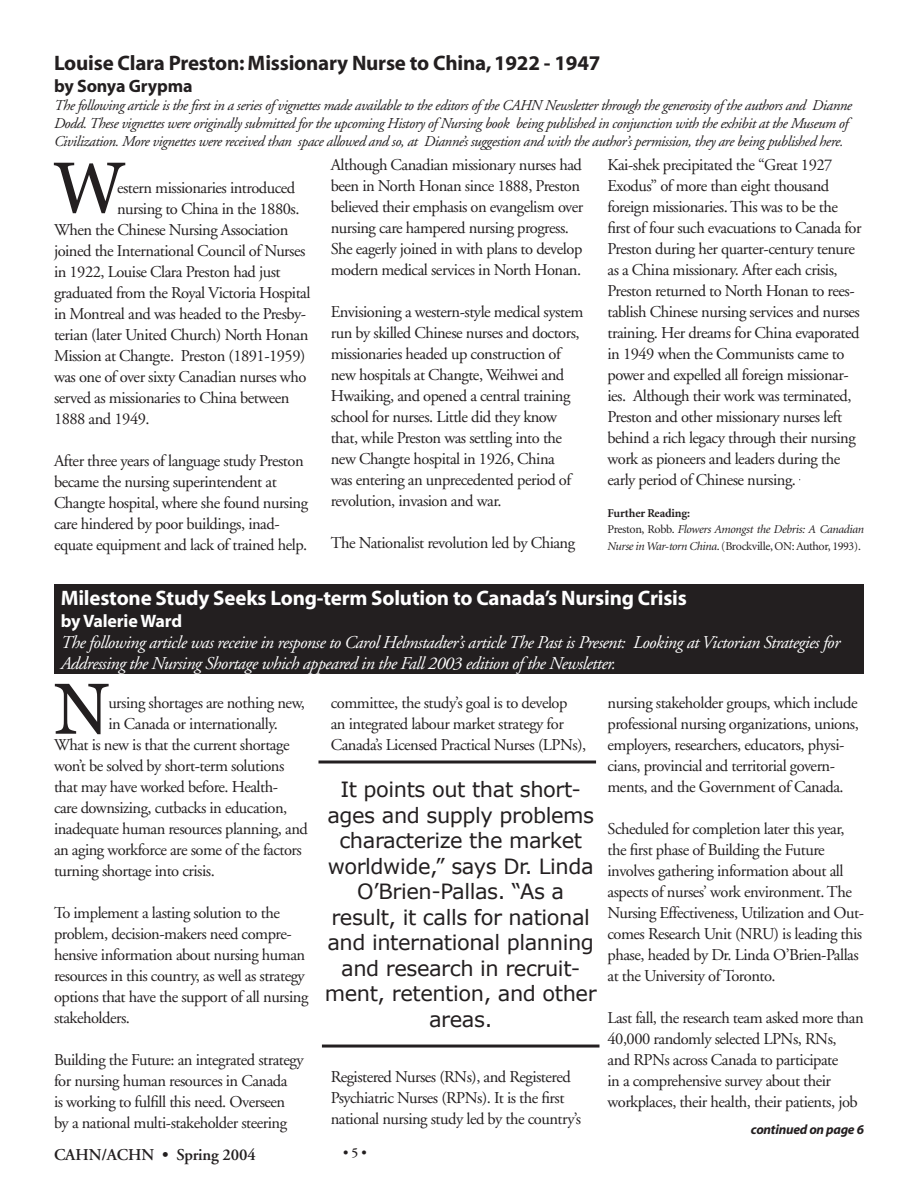
<style>
.page{position:relative;width:918px;height:1188px;background:#fff}
.page>*{position:absolute;margin:0;border:0;box-sizing:border-box;transform-origin:0 0}
.AR_Body_Text{font:72px "Georgia";color:#231f20}
.Paragraph_Style_1{font:21px/25.5px "Verdana";letter-spacing:-.02em;color:#231f20;text-align:center}
.Column_Headline{font:700 21px "Myriad";letter-spacing:-.01em;color:#fff}
.Column_Headline-2{font:700 21px "Myriad";letter-spacing:-.01em;color:#231f20}
.AR_Body_Text-2{font:italic 18px/21px "Adobe Garamond";letter-spacing:-.03em;color:#fff}
.Column_Headline-3{font:700 18px "Myriad";letter-spacing:-.01em;color:#fff}
.Column_Headline-4{font:700 18px "Myriad";letter-spacing:-.01em;color:#231f20}
.AR_Body_Text-3{font:16.5px/21px "Adobe Garamond";letter-spacing:-.03em;color:#231f20}
.t1{font:600 16.5px "Adobe Garamond";letter-spacing:-.01em;color:#231f20}
.AR_Body_Text-4{font:italic 15px/18px "Adobe Garamond";letter-spacing:-.03em;color:#231f20}
.header1{font:italic 700 13.5px "Myriad";letter-spacing:-.02em;color:#231f20}
.t2{font:600 13.5px "Adobe Garamond";color:#231f20}
.ConfText{font:italic 12px/16.5px "Minion";letter-spacing:-.025em;color:#231f20}
.ConfText-2{font:700 12px "Minion";letter-spacing:-.01em;color:#231f20}
.s1{font-style:normal}
</style>
<div class="page">
<div style="left:54px;top:584px;width:810px;height:90px;background:#231f20"></div>
<hr style="left:322px;top:1045px;width:277px;height:3px;background:#231f20">
<hr style="left:319px;top:761px;width:277px;height:3px;background:#231f20">
<p class="Column_Headline-2" style="left:54px;top:52px;width:548px">Louise Clara Preston: Missionary Nurse to China, 1922 - 1947</p>
<p class="Column_Headline-4" style="left:54px;top:77px;width:140px">by Sonya Grypma</p>
<p class="AR_Body_Text-4" style="left:54px;top:97px;width:800px">The following article is the first in a series of vignettes made available to the editors of the CAHN Newsletter through the generosity of the authors and Dianne<br>Dodd. These vignettes were originally submitted for the upcoming History of Nursing book being published in conjunction with the exhibit at the Museum of<br>Civilization. More vignettes were received than space allowed and so, at Dianne’s suggestion and with the author’s permission, they are being published here.</p>
<p class="AR_Body_Text" style="left:54px;top:147px;width:72px">W</p>
<p class="AR_Body_Text-3" style="left:117px;top:177px;width:180px">estern missionaries introduced</p>
<p class="AR_Body_Text-3" style="left:117px;top:198px;width:184px">nursing to China in the 1880s.</p>
<p class="AR_Body_Text-3" style="left:54px;top:219px;width:236px">When the Chinese Nursing Association</p>
<p class="AR_Body_Text-3" style="left:54px;top:240px;width:253px">joined the International Council of Nurses</p>
<p class="AR_Body_Text-3" style="left:54px;top:261px;width:228px">in 1922, Louise Clara Preston had just</p>
<p class="AR_Body_Text-3" style="left:54px;top:282px;width:258px">graduated from the Royal Victoria Hospital</p>
<p class="AR_Body_Text-3" style="left:54px;top:303px;width:254px">in Montreal and was headed to the Presby-</p>
<p class="AR_Body_Text-3" style="left:54px;top:324px;width:256px">terian (later United Church) North Honan</p>
<p class="AR_Body_Text-3" style="left:54px;top:345px;width:253px">Mission at Changte. Preston (1891-1959)</p>
<p class="AR_Body_Text-3" style="left:54px;top:366px;width:254px">was one of over sixty Canadian nurses who</p>
<p class="AR_Body_Text-3" style="left:54px;top:387px;width:237px">served as missionaries to China between</p>
<p class="AR_Body_Text-3" style="left:54px;top:408px;width:97px">1888 and 1949.</p>
<p class="AR_Body_Text-3" style="left:54px;top:450px;width:256px">After three years of language study Preston became the nursing superintendent at Changte hospital, where she found nursing care hindered by poor buildings, inad&shy;equate equipment and lack of trained help.</p>
<p class="AR_Body_Text-3" style="left:331px;top:155px;width:254px">Although Canadian missionary nurses had been in North Honan since 1888, Preston believed their emphasis on evangelism over nursing care hampered nursing progress.<br>She eagerly joined in with plans to develop modern medical services in North Honan.</p>
<p class="AR_Body_Text-3" style="left:331px;top:302px;width:254px">Envisioning a western-style medical system run by skilled Chinese nurses and doctors, missionaries headed up construction of new hospitals at Changte, Weihwei and Hwaiking, and opened a central training school for nurses. Little did they know that, while Preston was settling into the new Changte hospital in 1926, China<br>was entering an unprecedented period of revolution, invasion and war.</p>
<p class="AR_Body_Text-3" style="left:331px;top:533px;width:246px">The Nationalist revolution led by Chiang</p>
<p class="AR_Body_Text-3" style="left:608px;top:155px;width:256px">Kai-shek precipitated the “Great 1927<br>Exodus” of more than eight thousand foreign missionaries. This was to be the first of four such evacuations to Canada for Preston during her quarter-century tenure as a China missionary. After each crisis, Preston returned to North Honan to rees&shy;tablish Chinese nursing services and nurses training. Her dreams for China evaporated in 1949 when the Communists came to power and expelled all foreign missionar&shy;ies. Although their work was terminated, Preston and other missionary nurses left behind a rich legacy through their nursing work as pioneers and leaders during the early period of Chinese nursing.</p>
<p class="ConfText-2" style="left:608px;top:507px;width:84px">Further Reading:</p>
<p class="ConfText" style="left:608px;top:522px;width:258px"><span class="s1">Preston, Robb.</span> Flowers Amongst the Debris: A Canadian<br>Nurse in War-torn China<span class="s1">. (Brockville, ON: Author, 1993).</span></p>
<p class="Column_Headline" style="left:61px;top:587px;width:628px">Milestone Study Seeks Long-term Solution to Canada’s Nursing Crisis</p>
<p class="Column_Headline-3" style="left:61px;top:612px;width:123px">by Valerie Ward</p>
<p class="AR_Body_Text-2" style="left:61px;top:633px;width:781px">The following article was receive in response to Carol Helmstadter’s article The Past is Present: Looking at Victorian Strategies for<br>Addressing the Nursing Shortage which appeared in the Fall 2003 edition of the Newsletter.</p>
<p class="AR_Body_Text" style="left:54px;top:668px;width:57px">N</p>
<p class="AR_Body_Text-3" style="left:108px;top:693px;width:198px">ursing shortages are nothing new,</p>
<p class="AR_Body_Text-3" style="left:108px;top:714px;width:171px">in Canada or internationally.</p>
<p class="AR_Body_Text-3" style="left:54px;top:735px;width:237px">What is new is that the current shortage</p>
<p class="AR_Body_Text-3" style="left:54px;top:756px;width:232px">won’t be solved by short-term solutions</p>
<p class="AR_Body_Text-3" style="left:54px;top:777px;width:226px">that may have worked before. Health-</p>
<p class="AR_Body_Text-3" style="left:54px;top:798px;width:235px">care downsizing, cutbacks in education,</p>
<p class="AR_Body_Text-3" style="left:54px;top:819px;width:255px">inadequate human resources planning, and</p>
<p class="AR_Body_Text-3" style="left:54px;top:840px;width:249px">an aging workforce are some of the factors</p>
<p class="AR_Body_Text-3" style="left:54px;top:861px;width:162px">turning shortage into crisis.</p>
<p class="AR_Body_Text-3" style="left:54px;top:903px;width:256px">To implement a lasting solution to the problem, decision-makers need compre&shy;hensive information about nursing human resources in this country, as well as strategy options that have the support of all nursing stakeholders.</p>
<p class="AR_Body_Text-3" style="left:54px;top:1050px;width:251px">Building the Future: an integrated strategy for nursing human resources in Canada<br>is working to fulfill this need. Overseen by a national multi-stakeholder steering</p>
<p class="AR_Body_Text-3" style="left:331px;top:693px;width:257px">committee, the study’s goal is to develop an integrated labour market strategy for<br>Canada’s Licensed Practical Nurses (LPNs),</p>
<p class="Paragraph_Style_1" style="left:325px;top:776px;width:273px">It points out that short&shy;ages and supply problems characterize the market worldwide,” says Dr. Linda<br>O’Brien-Pallas. “As a result, it calls for national and international planning and research in recruit&shy;ment, retention, and other areas.</p>
<p class="AR_Body_Text-3" style="left:331px;top:1066px;width:252px">Registered Nurses (RNs), and Registered<br>Psychiatric Nurses (RPNs). It is the first national nursing study led by the country’s</p>
<p class="t1" style="left:54px;top:1145px;width:203px">CAHN/ACHN • Spring 2004</p>
<p class="t2" style="left:343px;top:1146px;width:25px">• 5 •</p>
<p class="AR_Body_Text-3" style="left:608px;top:693px;width:253px">nursing stakeholder groups, which include professional nursing organizations, unions, employers, researchers, educators, physi&shy;cians, provincial and territorial govern&shy;ments, and the Government of Canada.</p>
<p class="AR_Body_Text-3" style="left:608px;top:819px;width:258px">Scheduled for completion later this year, the first phase of Building the Future involves gathering information about all aspects of nurses’ work environment. The Nursing Effectiveness, Utilization and Out&shy;comes Research Unit (NRU) is leading this phase, headed by Dr. Linda O’Brien-Pallas at the University of Toronto.</p>
<p class="AR_Body_Text-3" style="left:608px;top:1008px;width:258px">Last fall, the research team asked more than 40,000 randomly selected LPNs, RNs,<br>and RPNs across Canada to participate<br>in a comprehensive survey about their workplaces, their health, their patients, job</p>
<p class="header1" style="left:751px;top:1122px;width:115px">continued on page 6</p>
</div>
